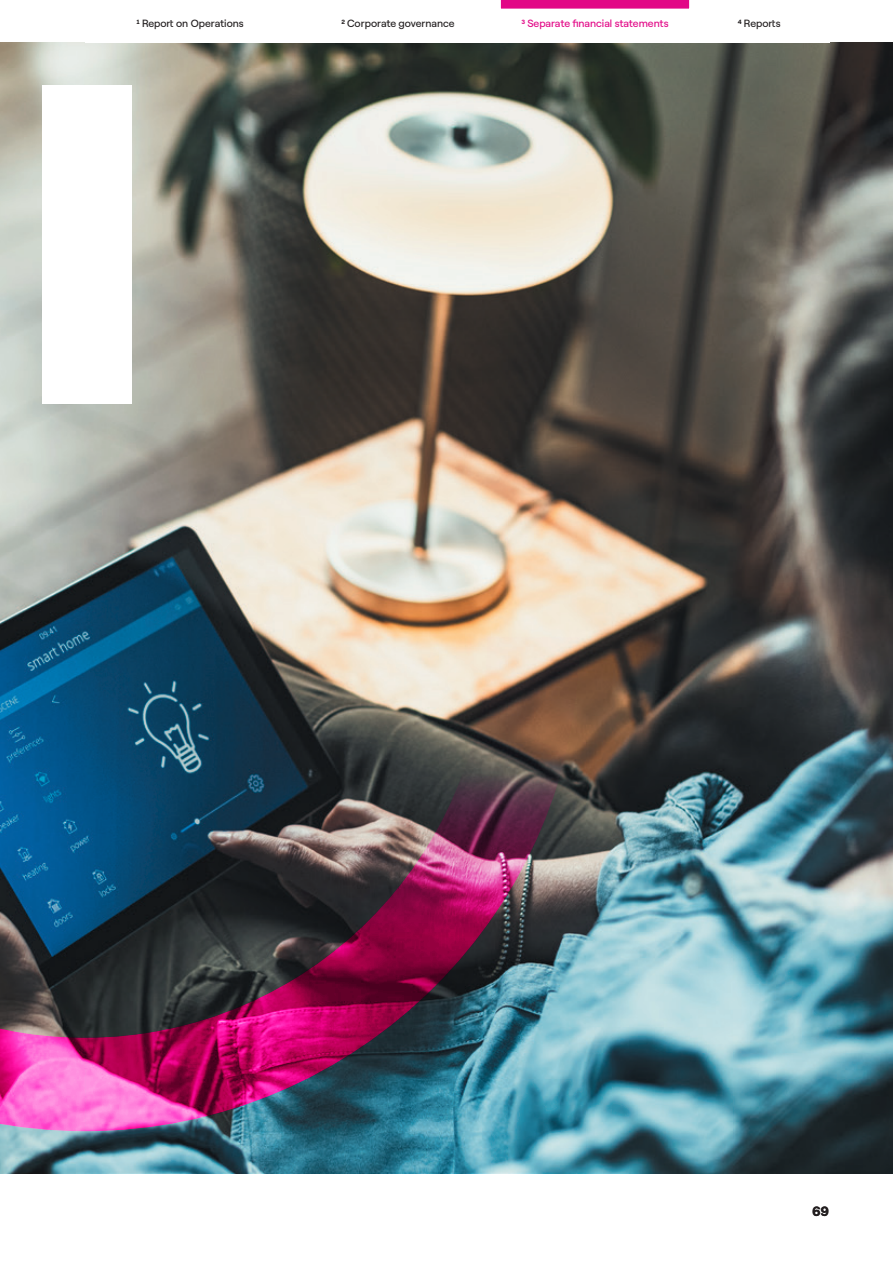
<style>
.page{position:relative;width:893px;height:1263px;background:#fff}
.page>*{position:absolute;margin:0;border:0;box-sizing:border-box;transform-origin:0 0}
.t1{font:700 13.5px "Roobert ENEL";color:#231f20}
.t2{font:10.5px "Roobert ENEL";color:#231f20}
.t3{font:10.5px "Roobert ENEL";color:#e20786}
</style>
<div class="page">
<img style="left:0;top:43px;width:893px;height:1131px">
<div style="left:43px;top:85px;width:89px;height:319px;background:#fff"></div>
<img style="left:85px;top:636px;width:495px;height:495px">
<svg style="left:0;top:148px;width:85px;height:983px;background:#8290a8"></svg>
<div style="left:501px;top:0;width:188px;height:9px;background:#e20786"></div>
<p class="t2" style="left:341px;top:16px;width:115px"><sup>2</sup> Corporate governance</p>
<p class="t3" style="left:521px;top:16px;width:149px"><sup>3</sup> Separate financial statements</p>
<p class="t2" style="left:136px;top:16px;width:109px"><sup>1</sup> Report on Operations</p>
<p class="t2" style="left:738px;top:16px;width:44px"><sup>4</sup> Reports</p>
<p class="t1" style="left:812px;top:1201px;width:19px">69</p>
</div>
